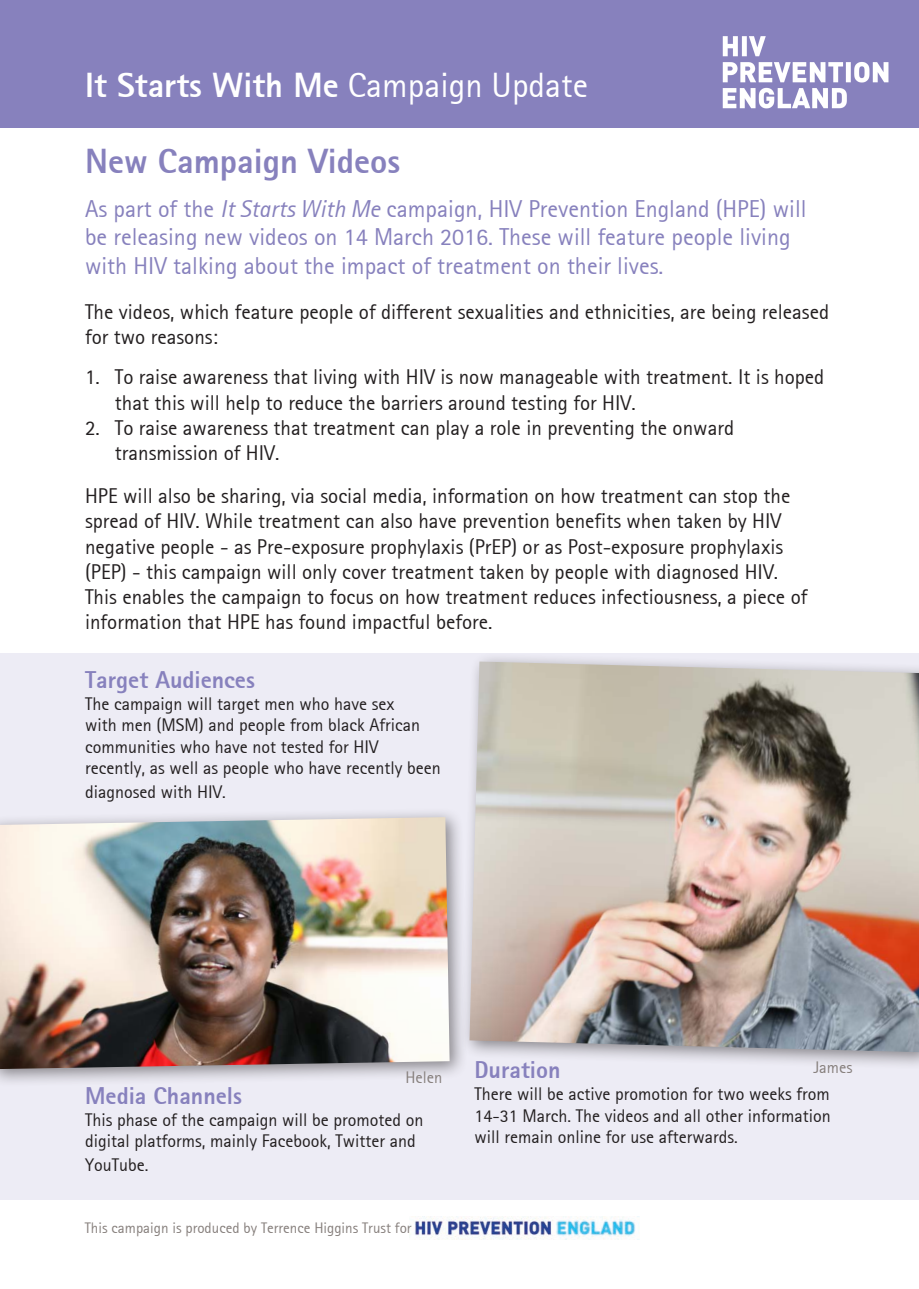
<style>
.page{position:relative;width:919px;height:1289px;background:#fff}
.page>*{position:absolute;margin:0;border:0;box-sizing:border-box;transform-origin:0 0}
.t1{font:800 34.5px "Rotis Sans Serif";color:#fff}
.t2{font:800 34.5px "Rotis Sans Serif";color:#8781bd}
.t3{font:24px/28.8px "Rotis Sans Serif";color:#8781bd}
.t4{font:800 24px "Rotis Sans Serif";color:#8781bd}
.t5{font:21px/25.2px "Rotis Sans Serif";color:#231f20}
.t6{font:18px/21.6px "Rotis Sans Serif";color:#231f20}
.text{font:16.5px "Rotis Sans Serif";color:#867f7c}
.text-2{font:15px "Rotis Sans Serif";color:#867f7c}
.s1{font-weight:400}
.s2{font-style:italic}
</style>
<div class="page">
<div style="left:0;top:653px;width:918px;height:546px;background:#edecf5"></div>
<div style="left:460px;top:652px;width:458px;height:418px;background:#231f20;opacity:.5"></div>
<img style="left:469px;top:661px;width:449px;height:391px">
<div style="left:0;top:807px;width:468px;height:280px;background:#231f20;opacity:.5"></div>
<img style="left:0;top:817px;width:449px;height:252px">
<img style="left:414px;top:1216px;width:225px;height:23px">
<div style="left:0;top:0;width:918px;height:128px;background:#8781bd"></div>
<img style="left:722px;top:36px;width:167px;height:73px">
<p class="t1" style="left:85px;top:64px;width:504px">It Starts With Me <span class="s1">Campaign Update</span></p>
<p class="t2" style="left:85px;top:140px;width:316px">New Campaign Videos</p>
<p class="t3" style="left:85px;top:194px;width:723px">As part of the <span class="s2">It Starts With Me</span> campaign, HIV Prevention England (HPE) will be releasing new videos on 14 March 2016. These will feature people living with HIV talking about the impact of treatment on their lives.</p>
<p class="t5" style="left:85px;top:299px;width:745px">The videos, which feature people of different sexualities and ethnicities, are being released for two reasons:</p>
<p class="t5" style="left:115px;top:364px;width:711px;text-indent:-30px">1. To raise awareness that living with HIV is now manageable with treatment. It is hoped that this will help to reduce the barriers around testing for HIV.</p>
<p class="t5" style="left:115px;top:415px;width:620px;text-indent:-30px">2. To raise awareness that treatment can play a role in preventing the onward transmission of HIV.</p>
<p class="t5" style="left:85px;top:483px;width:723px">HPE will also be sharing, via social media, information on how treatment can stop the spread of HIV. While treatment can also have prevention benefits when taken by HIV negative people - as Pre-exposure prophylaxis (PrEP) or as Post-exposure prophylaxis (PEP) - this campaign will only cover treatment taken by people with diagnosed HIV.<br>This enables the campaign to focus on how treatment reduces infectiousness, a piece of information that HPE has found impactful before.</p>
<p class="t4" style="left:85px;top:664px;width:171px">Target Audiences</p>
<p class="t6" style="left:85px;top:692px;width:357px">The campaign will target men who have sex<br>with men (MSM) and people from black African communities who have not tested for HIV recently, as well as people who have recently been</p>
<p class="t6" style="left:85px;top:780px;width:142px">diagnosed with HIV.</p>
<p class="text" style="left:405px;top:1067px;width:38px">Helen</p>
<p class="t4" style="left:85px;top:1080px;width:158px">Media Channels</p>
<p class="t6" style="left:85px;top:1108px;width:340px">This phase of the campaign will be promoted on digital platforms, mainly Facebook, Twitter and</p>
<p class="t6" style="left:85px;top:1153px;width:65px">YouTube.</p>
<p class="text-2" style="left:85px;top:1218px;width:328px">This campaign is produced by Terrence Higgins Trust for</p>
<p class="text" style="left:813px;top:1057px;width:41px">James</p>
<p class="t4" style="left:474px;top:1054px;width:88px">Duration</p>
<p class="t6" style="left:474px;top:1082px;width:358px;text-align:justify">There will be active promotion for two weeks from 14-31 March. The videos and all other information will remain online for use afterwards.</p>
</div>
